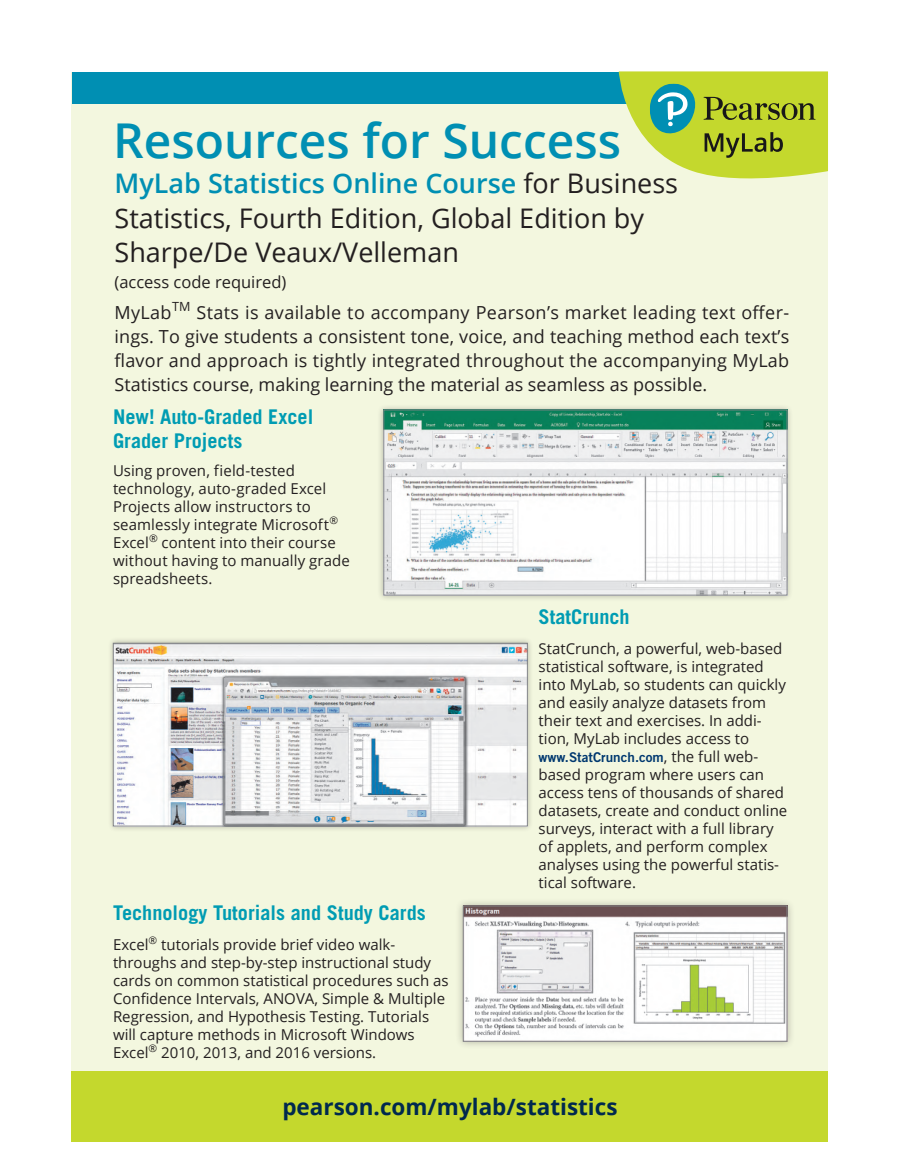
<style>
.page{position:relative;width:918px;height:1175px;background:#fff}
.page>*{position:absolute;margin:0;border:0;box-sizing:border-box;transform-origin:0 0}
.t1{font:600 48px "Open Sans";color:#008fb3}
.t2{font:27px/34.5px "Open Sans";color:#231f20}
.t3{font:700 22.5px "Open Sans";color:#00294e}
.t4{font:700 20.25px/23.2px "Trade Gothic LT Pro";color:#009cb3}
.t5{font:18px/24px "Open Sans";color:#231f20;text-align:justify}
.t6{font:16.5px "Open Sans";color:#231f20}
.t7{font:15px/18px "Open Sans";color:#231f20}
.t8{font:13.5px "Trade Gothic LT Pro Bd 2";color:#00386f}
.s1{font-weight:600;color:#008fb3}
.s2{font-family:"Open Sans";font-size:15px;color:#231f20}
</style>
<div class="page">
<div style="left:72px;top:72px;width:756px;height:1034px;background:#f3f7df"></div>
<div style="left:455px;top:897px;width:340px;height:152px;background:#231f20;opacity:.3"></div>
<img style="left:465px;top:907px;width:320px;height:132px">
<div style="left:463px;top:905px;width:324px;height:136px;border:1px solid #808285"></div>
<div style="left:377px;top:403px;width:417px;height:198px;background:#231f20;opacity:.3"></div>
<img style="left:385px;top:411px;width:400px;height:182px">
<div style="left:383px;top:409px;width:404px;height:186px;border:1px solid #808285"></div>
<div style="left:107px;top:637px;width:426px;height:195px;background:#231f20;opacity:.3"></div>
<img style="left:115px;top:645px;width:411px;height:179px">
<div style="left:113px;top:643px;width:415px;height:183px;border:1px solid #808285"></div>
<div style="left:72px;top:1071px;width:756px;height:70px;background:#c4d82d"></div>
<div style="left:72px;top:72px;width:555px;height:32px;background:#008fb3"></div>
<svg style="left:619px;top:71px;width:209px;height:108px"></svg>
<h1 class="t1" style="left:113px;top:107px;width:510px">Resources for Success</h1>
<h2 class="t2" style="left:115px;top:165px;width:565px"><span class="s1">MyLab Statistics Online Course</span> for Business<br>Statistics, Fourth Edition, Global Edition by<br>Sharpe/De Veaux/Velleman</h2>
<p class="t6" style="left:115px;top:270px;width:173px">(access code required)</p>
<p class="t5" style="left:115px;top:299px;width:676px">MyLab<sup>TM</sup> Stats is available to accompany Pearson’s market leading text offer&shy;ings. To give students a consistent tone, voice, and teaching method each text’s flavor and approach is tightly integrated throughout the accompanying MyLab Statistics course, making learning the material as seamless as possible.</p>
<h3 class="t4" style="left:113px;top:405px;width:202px">New! Auto-Graded Excel<br>Grader Projects</h3>
<p class="t7" style="left:113px;top:461px;width:238px">Using proven, field-tested technology, auto-graded Excel<br>Projects allow instructors to seamlessly integrate Microsoft<sup>®<br></sup>Excel<sup>®</sup> content into their course without having to manually grade spreadsheets.</p>
<h3 class="t4" style="left:113px;top:901px;width:314px">Technology Tutorials and Study Cards</h3>
<p class="t7" style="left:113px;top:935px;width:337px">Excel<sup>®</sup> tutorials provide brief video walk&shy;throughs and step-by-step instructional study cards on common statistical procedures such as Confidence Intervals, ANOVA, Simple &amp; Multiple Regression, and Hypothesis Testing. Tutorials will capture methods in Microsoft Windows Excel<sup>®</sup> 2010, 2013, and 2016 versions.</p>
<h3 class="t4" style="left:539px;top:604px;width:93px">StatCrunch</h3>
<p class="t7" style="left:539px;top:639px;width:249px">StatCrunch, a powerful, web-based statistical software, is integrated into MyLab, so students can quickly and easily analyze datasets from their text and exercises. In addi&shy;tion, MyLab includes access to</p>
<p class="t8" style="left:539px;top:748px;width:221px">www.StatCrunch.com<span class="s2">, the full web-</span></p>
<p class="t7" style="left:539px;top:765px;width:250px">based program where users can access tens of thousands of shared datasets, create and conduct online surveys, interact with a full library of applets, and perform complex analyses using the powerful statis&shy;tical software.</p>
<h3 class="t3" style="left:282px;top:1091px;width:337px">pearson.com/mylab/statistics</h3>
</div>
